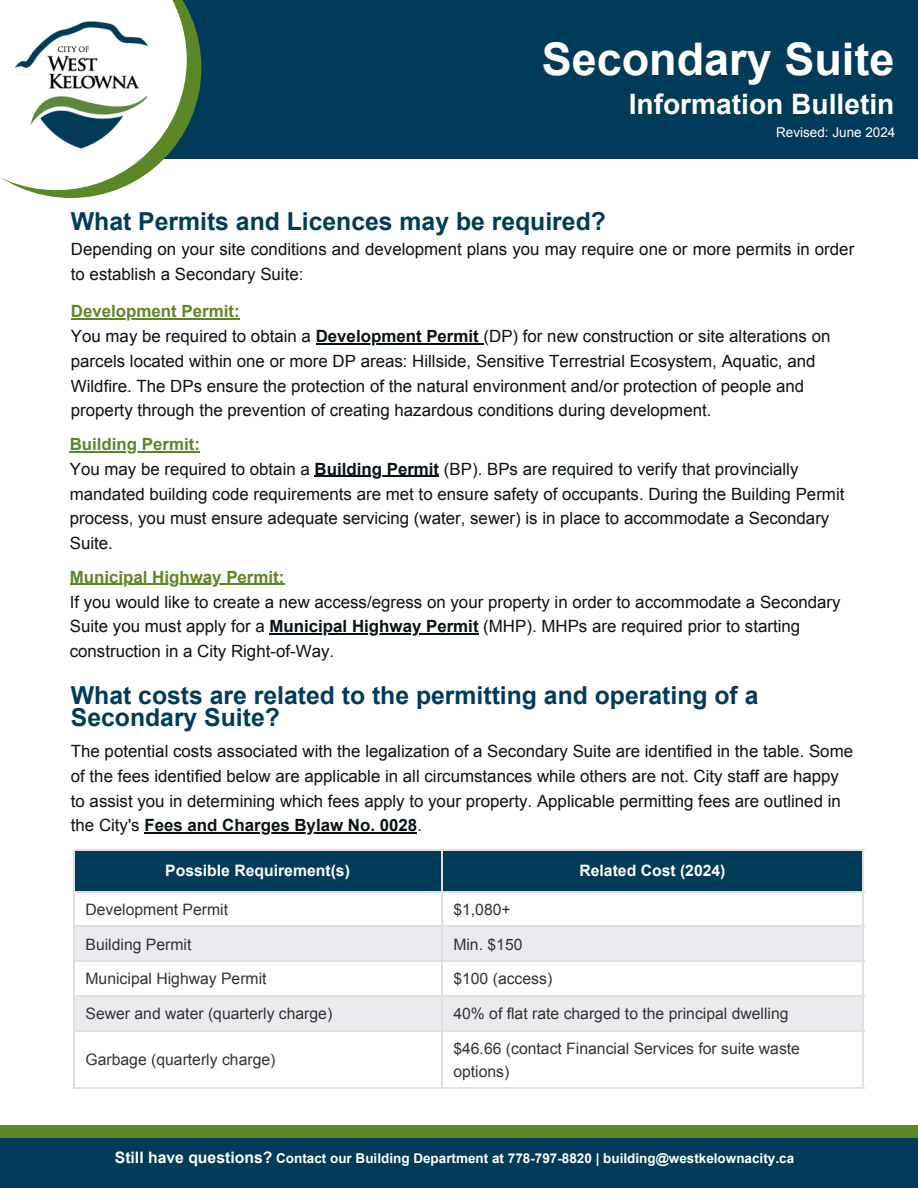
<style>
.page{position:relative;width:918px;height:1188px;background:#fff}
.page>*{position:absolute;margin:0;border:0;box-sizing:border-box;transform-origin:0 0}
.t1{font:700 45px "Arial";color:#fff}
.t2{font:700 28.2px "Arial";color:#fff}
.t3{font:700 24.75px/21.3px "Arial";color:#003b5a}
.t4{font:16.8px/24.8px "Arial";color:#0b1216}
.t5{font:700 16.8px "Arial";color:#5c8727}
.t6{font:15.75px/22.5px "Arial";color:#333}
.t7{font:700 15.75px "Arial";color:#fff}
.t8{font:700 13.5px "Arial";color:#fff}
.t9{font:13.5px "Arial";color:#fff}
.s1{font-weight:700;color:#5c8727}
.s2{font-weight:700}
.s3{font-size:15.75px}
</style>
<div class="page">
<div style="left:0;top:0;width:918px;height:159px;background:#003b5a"></div>
<svg style="left:0;top:0;width:201px;height:198px"></svg>
<img style="left:16px;top:21px;width:131px;height:127px">
<hr style="left:71px;top:318px;width:169px;height:1px;background:#5c8727">
<hr style="left:316px;top:343px;width:168px;height:1px;background:#0b1216">
<hr style="left:70px;top:451px;width:130px;height:1px;background:#5c8727">
<hr style="left:315px;top:476px;width:124px;height:1px;background:#0b1216">
<hr style="left:70px;top:584px;width:214px;height:1px;background:#5c8727">
<hr style="left:270px;top:633px;width:209px;height:1px;background:#0b1216">
<div style="left:0;top:1125px;width:918px;height:13px;background:#5c8727"></div>
<div style="left:0;top:1138px;width:918px;height:50px;background:#003b5a"></div>
<hr style="left:144px;top:832px;width:273px;height:2px;background:#0b1216">
<div style="left:73px;top:849px;width:368px;height:42px;background:#003b5a"></div>
<div style="left:441px;top:849px;width:422px;height:42px;background:#003b5a"></div>
<div style="left:73px;top:926px;width:368px;height:35px;background:#ebebef"></div>
<div style="left:441px;top:926px;width:422px;height:35px;background:#ebebef"></div>
<div style="left:73px;top:996px;width:368px;height:34px;background:#ebebef"></div>
<div style="left:441px;top:996px;width:422px;height:34px;background:#ebebef"></div>
<hr style="left:441px;top:1088px;width:423px;height:1px;background:#e0e0e0">
<hr style="left:863px;top:1030px;width:1px;height:59px;background:#e0e0e0">
<hr style="left:73px;top:1088px;width:369px;height:1px;background:#e0e0e0">
<hr style="left:73px;top:1030px;width:1px;height:59px;background:#e0e0e0">
<hr style="left:441px;top:1030px;width:1px;height:59px;background:#e0e0e0">
<hr style="left:441px;top:1030px;width:423px;height:2px;background:#e0e0e0">
<hr style="left:863px;top:996px;width:1px;height:36px;background:#e0e0e0">
<hr style="left:73px;top:1030px;width:369px;height:2px;background:#e0e0e0">
<hr style="left:73px;top:996px;width:1px;height:36px;background:#e0e0e0">
<hr style="left:441px;top:996px;width:1px;height:36px;background:#e0e0e0">
<hr style="left:441px;top:996px;width:423px;height:1px;background:#e0e0e0">
<hr style="left:863px;top:961px;width:1px;height:36px;background:#e0e0e0">
<hr style="left:73px;top:996px;width:369px;height:1px;background:#e0e0e0">
<hr style="left:73px;top:961px;width:1px;height:36px;background:#e0e0e0">
<hr style="left:441px;top:961px;width:1px;height:36px;background:#e0e0e0">
<hr style="left:441px;top:961px;width:423px;height:1px;background:#e0e0e0">
<hr style="left:863px;top:926px;width:1px;height:36px;background:#e0e0e0">
<hr style="left:73px;top:961px;width:369px;height:1px;background:#e0e0e0">
<hr style="left:73px;top:926px;width:1px;height:36px;background:#e0e0e0">
<hr style="left:441px;top:926px;width:1px;height:36px;background:#e0e0e0">
<hr style="left:441px;top:926px;width:423px;height:1px;background:#e0e0e0">
<hr style="left:863px;top:891px;width:1px;height:36px;background:#e0e0e0">
<hr style="left:73px;top:926px;width:369px;height:1px;background:#e0e0e0">
<hr style="left:73px;top:891px;width:1px;height:36px;background:#e0e0e0">
<hr style="left:441px;top:891px;width:1px;height:36px;background:#e0e0e0">
<hr style="left:441px;top:849px;width:423px;height:1px;background:#e0e0e0">
<hr style="left:441px;top:891px;width:423px;height:1px;background:#e0e0e0">
<hr style="left:863px;top:849px;width:1px;height:43px;background:#e0e0e0">
<hr style="left:73px;top:849px;width:369px;height:1px;background:#e0e0e0">
<hr style="left:73px;top:891px;width:369px;height:1px;background:#e0e0e0">
<hr style="left:73px;top:849px;width:1px;height:43px;background:#e0e0e0">
<hr style="left:441px;top:849px;width:1px;height:43px;background:#e0e0e0">
<h1 class="t1" style="left:542px;top:30px;width:354px">Secondary Suite</h1>
<h2 class="t2" style="left:629px;top:85px;width:267px">Information Bulletin</h2>
<p class="t9" style="left:776px;top:124px;width:121px">Revised: June 2024</p>
<h3 class="t3" style="left:71px;top:211px;width:537px">What Permits and Licences may be required?</h3>
<p class="t4" style="left:71px;top:237px;width:785px">Depending on your site conditions and development plans you may require one or more permits in order to establish a Secondary Suite:</p>
<p class="t4" style="left:71px;top:299px;width:761px"><span class="s1">Development Permit:<br></span>You may be required to obtain a <span class="s2">Development Permit</span> (DP) for new construction or site alterations on parcels located within one or more DP areas: Hillside, Sensitive Terrestrial Ecosystem, Aquatic, and Wildfire. The DPs ensure the protection of the natural environment and/or protection of people and property through the prevention of creating hazardous conditions during development.</p>
<p class="t4" style="left:70px;top:432px;width:776px"><span class="s1">Building Permit:<br></span>You may be required to obtain a <span class="s2">Building Permit</span> (BP). BPs are required to verify that provincially mandated building code requirements are met to ensure safety of occupants. During the Building Permit process, you must ensure adequate servicing (water, sewer) is in place to accommodate a Secondary Suite.</p>
<p class="t5" style="left:70px;top:566px;width:216px">Municipal Highway Permit:</p>
<p class="t4" style="left:70px;top:589px;width:772px">If you would like to create a new access/egress on your property in order to accommodate a Secondary<br>Suite you must apply for a <span class="s2">Municipal Highway Permit</span> (MHP). MHPs are required prior to starting construction in a City Right-of-Way.</p>
<h3 class="t3" style="left:71px;top:686px;width:689px">What costs are related to the permitting and operating of a<br>Secondary Suite?</h3>
<p class="t4" style="left:71px;top:739px;width:784px">The potential costs associated with the legalization of a Secondary Suite are identified in the table. Some of the fees identified below are applicable in all circumstances while others are not. City staff are happy to assist you in determining which fees apply to your property. Applicable permitting fees are outlined in the City's <span class="s2">Fees and Charges Bylaw No. 0028</span>.</p>
<p class="t7" style="left:165px;top:860px;width:186px">Possible Requirement(s)</p>
<p class="t7" style="left:579px;top:860px;width:148px">Related Cost (2024)</p>
<p class="t6" style="left:86px;top:898px;width:144px">Development Permit</p>
<p class="t6" style="left:453px;top:898px;width:59px">$1,080+</p>
<p class="t6" style="left:86px;top:933px;width:107px">Building Permit</p>
<p class="t6" style="left:453px;top:933px;width:71px">Min. $150</p>
<p class="t6" style="left:86px;top:968px;width:183px">Municipal Highway Permit</p>
<p class="t6" style="left:453px;top:968px;width:100px">$100 (access)</p>
<p class="t6" style="left:86px;top:1003px;width:248px">Sewer and water (quarterly charge)</p>
<p class="t6" style="left:453px;top:1003px;width:337px">40% of flat rate charged to the principal dwelling</p>
<p class="t6" style="left:86px;top:1049px;width:191px">Garbage (quarterly charge)</p>
<p class="t6" style="left:453px;top:1038px;width:348px">$46.66 (contact Financial Services for suite waste options)</p>
<p class="t8" style="left:115px;top:1150px;width:681px"><span class="s3">Still have questions?</span> Contact our Building Department at 778-797-8820 | building@westkelownacity.ca</p>
</div>
